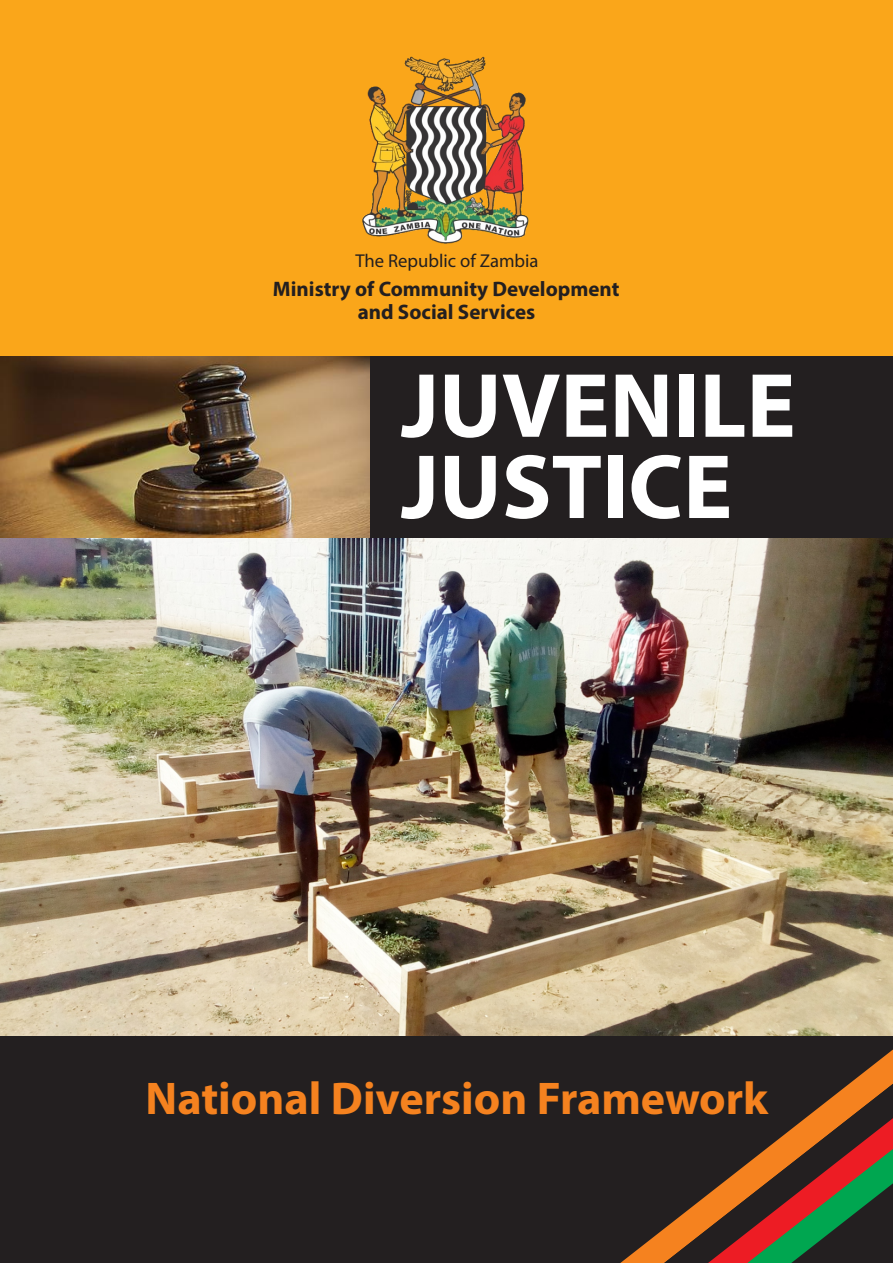
<style>
.page{position:relative;width:893px;height:1263px;background:#fff}
.page>*{position:absolute;margin:0;border:0;box-sizing:border-box;transform-origin:0 0}
.t1{font:700 92.1px/81.3px "Myriad Pro";color:#fff}
.t2{font:700 46.05px "Myriad Pro";color:#f5821f}
.t3{font:700 21px/23.5px "Myriad Pro";color:#231f20;text-align:center}
.t4{font:18.6px "Myriad Pro";color:#231f20}
</style>
<div class="page">
<div style="left:0;top:408px;width:893px;height:855px;background:#231f20"></div>
<svg style="left:620px;top:1058px;width:273px;height:205px"></svg>
<div style="left:0;top:0;width:893px;height:1036px;background:#faa61a"></div>
<img style="left:0;top:537px;width:893px;height:499px">
<img style="left:362px;top:56px;width:167px;height:188px">
<div style="left:0;top:356px;width:893px;height:181px;background:#231f20"></div>
<img style="left:0;top:356px;width:370px;height:181px">
<p class="t4" style="left:355px;top:253px;width:185px">The Republic of Zambia</p>
<p class="t3" style="left:273px;top:279px;width:348px">Ministry of Community Development and Social Services</p>
<h1 class="t1" style="left:401px;top:373px;width:396px">JUVENILE<br>JUSTICE</h1>
<h2 class="t2" style="left:146px;top:1080px;width:624px">National Diversion Framework</h2>
</div>
